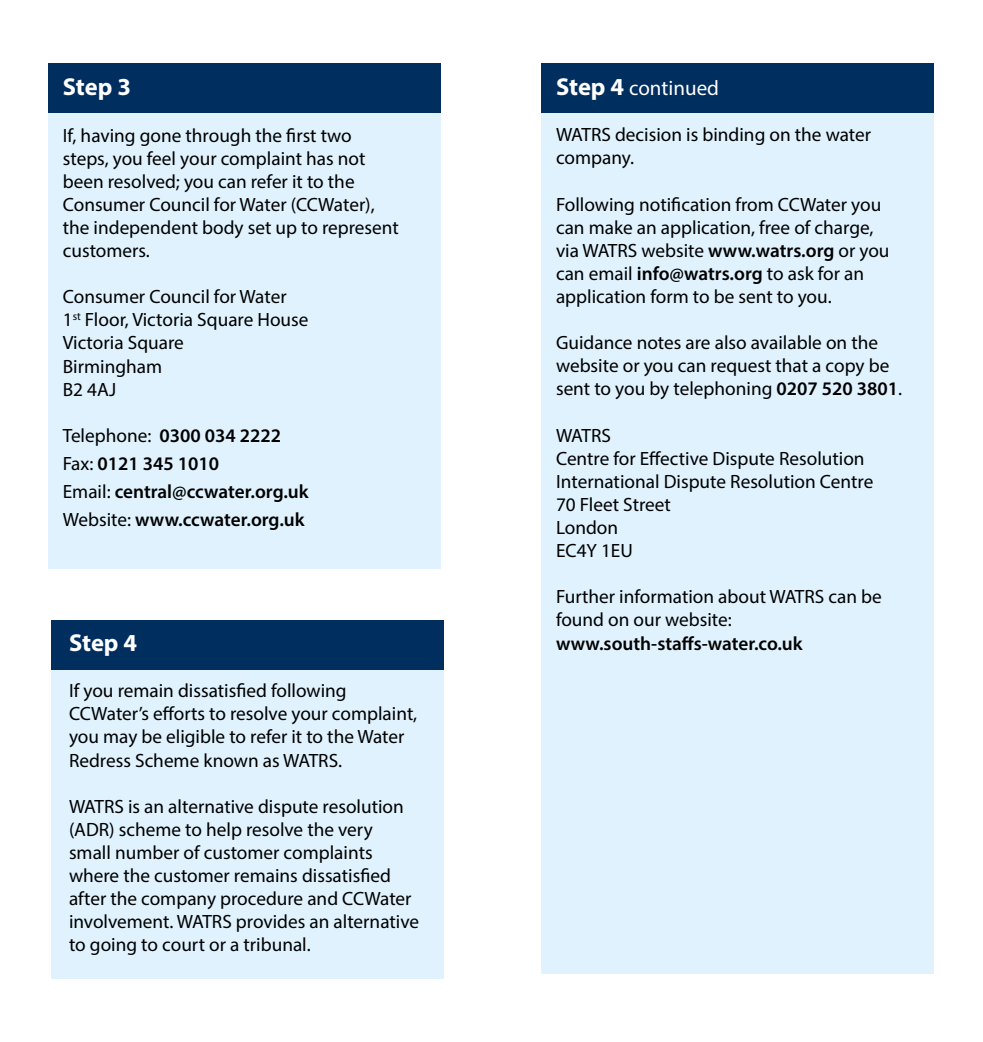
<style>
.page{position:relative;width:983px;height:1042px;background:#fff}
.page>*{position:absolute;margin:0;border:0;box-sizing:border-box;transform-origin:0 0}
.t1{font:700 24.5px "Myriad Pro";letter-spacing:-.005em;color:#fff}
.t2{font:21px "Myriad Pro";color:#fff}
.t3{font:19.25px/23.1px "Myriad Pro";color:#000}
.t4{font:600 19.25px/28px "Myriad Pro";color:#000}
.s1{font-weight:400}
.s2{font-weight:700;font-size:24.5px}
.s3{font-weight:600}
</style>
<div class="page">
<div style="left:48px;top:108px;width:392px;height:460px;background:#dff2fd"></div>
<div style="left:48px;top:63px;width:392px;height:50px;background:#002e5f"></div>
<div style="left:51px;top:670px;width:392px;height:308px;background:#dff2fd"></div>
<div style="left:51px;top:620px;width:392px;height:50px;background:#002e5f"></div>
<div style="left:541px;top:108px;width:392px;height:865px;background:#dff2fd"></div>
<div style="left:541px;top:63px;width:392px;height:50px;background:#002e5f"></div>
<p class="t1" style="left:63px;top:71px;width:70px">Step 3</p>
<p class="t3" style="left:63px;top:123px;width:337px">If, having gone through the first two steps, you feel your complaint has not been resolved; you can refer it to the Consumer Council for Water (CCWater), the independent body set up to represent customers.</p>
<p class="t3" style="left:63px;top:285px;width:247px">Consumer Council for Water<br>1<sup>st</sup> Floor, Victoria Square House<br>Victoria Square<br>Birmingham<br>B2 4AJ</p>
<p class="t4" style="left:63px;top:421px;width:247px"><span class="s1">Telephone:</span> 0300 034 2222<br><span class="s1">Fax:</span> 0121 345 1010<br><span class="s1">Email:</span> central@ccwater.org.uk<br><span class="s1">Website:</span> www.ccwater.org.uk</p>
<p class="t1" style="left:69px;top:627px;width:70px">Step 4</p>
<p class="t3" style="left:69px;top:679px;width:350px">If you remain dissatisfied following CCWater’s efforts to resolve your complaint, you may be eligible to refer it to the Water Redress Scheme known as WATRS.</p>
<p class="t3" style="left:69px;top:794px;width:351px">WATRS is an alternative dispute resolution (ADR) scheme to help resolve the very small number of customer complaints where the customer remains dissatisfied after the company procedure and CCWater involvement. WATRS provides an alternative to going to court or a tribunal.</p>
<p class="t2" style="left:556px;top:75px;width:164px"><span class="s2">Step 4</span> continued</p>
<p class="t3" style="left:556px;top:123px;width:316px">WATRS decision is binding on the water company.</p>
<p class="t3" style="left:556px;top:192px;width:335px">Following notification from CCWater you can make an application, free of charge, via WATRS website <span class="s3">www.watrs.org</span> or you can email <span class="s3">info@watrs.org</span> to ask for an application form to be sent to you.</p>
<p class="t3" style="left:556px;top:331px;width:347px">Guidance notes are also available on the website or you can request that a copy be sent to you by telephoning <span class="s3">0207 520 3801</span>.</p>
<p class="t3" style="left:556px;top:423px;width:319px">WATRS<br>Centre for Effective Dispute Resolution<br>International Dispute Resolution Centre<br>70 Fleet Street<br>London<br>EC4Y 1EU</p>
<p class="t3" style="left:556px;top:585px;width:327px">Further information about WATRS can be found on our website:</p>
<p class="t4" style="left:556px;top:628px;width:248px">www.south-staffs-water.co.uk</p>
</div>
